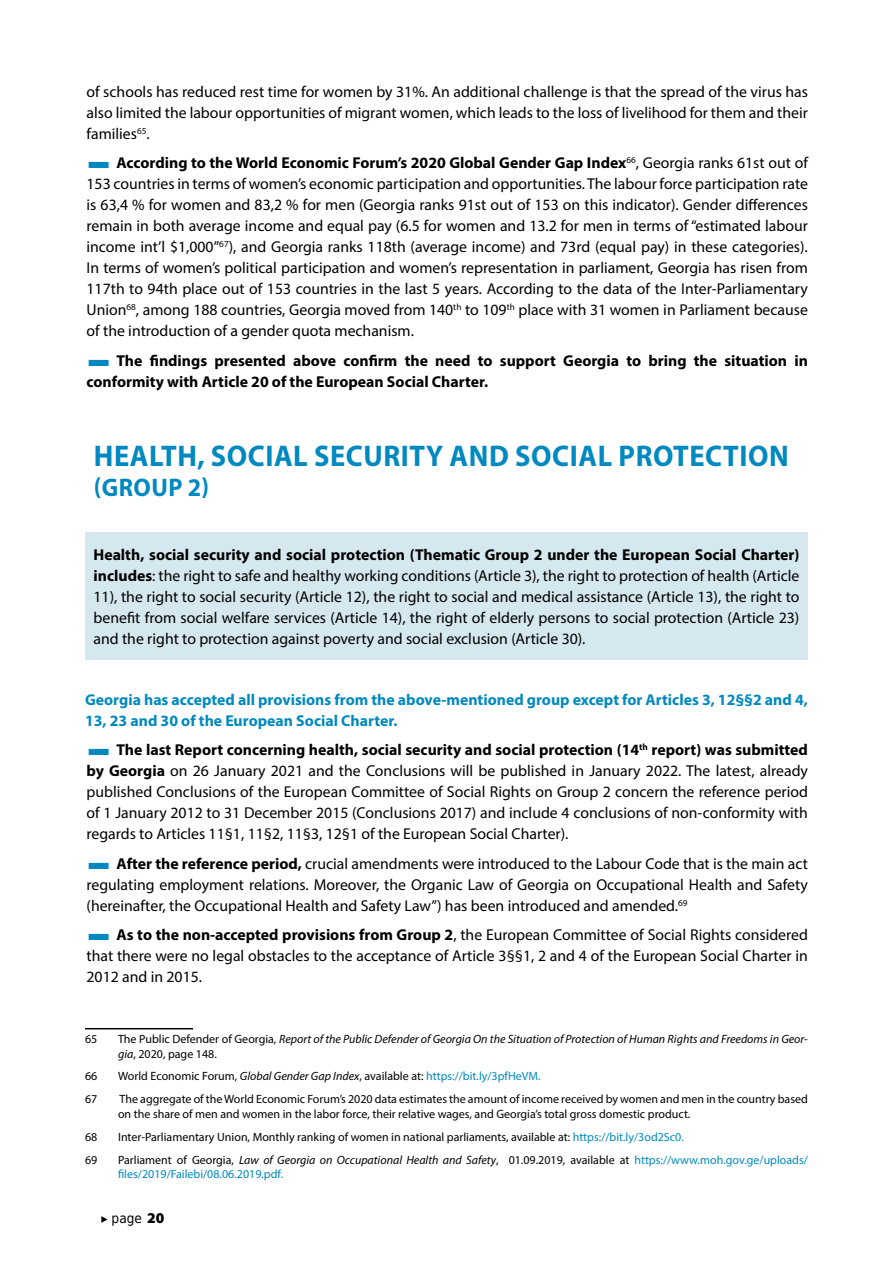
<style>
.page{position:relative;width:893px;height:1263px;background:#fff}
.page>*{position:absolute;margin:0;border:0;box-sizing:border-box;transform-origin:0 0}
.t1{font:700 30px "Myriad Pro";letter-spacing:.02em;color:#0089c0;scale:.95 1}
.t2{font:700 25.5px "Myriad Pro";letter-spacing:.02em;color:#0089c0;scale:.95 1}
.t3{font:15.75px/21px "Myriad Pro";color:#000;text-align:justify}
.t4{font:700 15.75px/21px "Myriad Pro";color:#000}
.t5{font:700 15.75px/21px "Myriad Pro";color:#0089c0}
.t6{font:13.5px "DejaVu Sans Condensed";color:#000}
.t7{font:12px/14.4px "Myriad Pro";color:#000}
.t8{font:12px/14.4px "Myriad Pro";color:#0089c0}
.t9{font:italic 12px/14.4px "Myriad Pro";color:#000}
.s1{font-family:"Lucida Sans Unicode";font-size:10.5px;color:#0089c0}
.s2{font-weight:700}
.s3{font-family:"Lucida Sans Unicode";font-weight:400;font-size:10.5px;color:#0089c0}
.s4{font-style:normal}
.s5{font-style:italic}
.s6{color:#0089c0}
.s7{color:#000}
.s8{font-style:italic;color:#000}
.s9{font-family:"Myriad Pro";font-weight:900;font-size:15px}
</style>
<div class="page">
<div style="left:85px;top:532px;width:723px;height:128px;background:#d5e7ef"></div>
<hr style="left:85px;top:1028px;width:108px;height:1px;background:#000">
<p class="t3" style="left:87px;top:81px;width:723px">of schools has reduced rest time for women by 31%. An additional challenge is that the spread of the virus has also limited the labour opportunities of migrant women, which leads to the loss of livelihood for them and their families<sup>65</sup>.</p>
<p class="t3" style="left:85px;top:152px;width:724px"><span class="s1">■</span> <span class="s2">According to the World Economic Forum’s 2020 Global Gender Gap Index</span><sup>66</sup>, Georgia ranks 61st out of 153 countries in terms of women’s economic participation and opportunities. The labour force participation rate is 63,4 % for women and 83,2 % for men (Georgia ranks 91st out of 153 on this indicator). Gender differences remain in both average income and equal pay (6.5 for women and 13.2 for men in terms of “estimated labour income int’l $1,000”<sup>67</sup>), and Georgia ranks 118th (average income) and 73rd (equal pay) in these categories).<br>In terms of women’s political participation and women’s representation in parliament, Georgia has risen from 117th to 94th place out of 153 countries in the last 5 years. According to the data of the Inter-Parliamentary Union<sup>68</sup>, among 188 countries, Georgia moved from 140<sup>th</sup> to 109<sup>th</sup> place with 31 women in Parliament because of the introduction of a gender quota mechanism.</p>
<p class="t4" style="left:85px;top:350px;width:724px"><span class="s3">■</span> The findings presented above confirm the need to support Georgia to bring the situation in conformity with Article 20 of the European Social Charter.</p>
<h1 class="t1" style="left:94px;top:436px;width:733px">HEALTH, SOCIAL SECURITY AND SOCIAL PROTECTION</h1>
<h2 class="t2" style="left:94px;top:471px;width:123px">(GROUP 2)</h2>
<p class="t3" style="left:94px;top:544px;width:707px"><span class="s2">Health, social security and social protection (Thematic Group 2 under the European Social Charter) includes</span>: the right to safe and healthy working conditions (Article 3), the right to protection of health (Article 11), the right to social security (Article 12), the right to social and medical assistance (Article 13), the right to benefit from social welfare services (Article 14), the right of elderly persons to social protection (Article 23) and the right to protection against poverty and social exclusion (Article 30).</p>
<p class="t5" style="left:85px;top:688px;width:724px">Georgia has accepted all provisions from the above-mentioned group except for Articles 3, 12§§2 and 4,<br>13, 23 and 30 of the European Social Charter.</p>
<p class="t3" style="left:85px;top:739px;width:724px"><span class="s1">■</span> <span class="s2">The last Report concerning health, social security and social protection (14</span><sup>th</sup> <span class="s2">report) was submitted by Georgia</span> on 26 January 2021 and the Conclusions will be published in January 2022. The latest, already published Conclusions of the European Committee of Social Rights on Group 2 concern the reference period of 1 January 2012 to 31 December 2015 (Conclusions 2017) and include 4 conclusions of non-conformity with regards to Articles 11§1, 11§2, 11§3, 12§1 of the European Social Charter).</p>
<p class="t3" style="left:85px;top:853px;width:724px"><span class="s1">■</span> <span class="s2">After the reference period,</span> crucial amendments were introduced to the Labour Code that is the main act regulating employment relations. Moreover, the Organic Law of Georgia on Occupational Health and Safety (hereinafter, the Occupational Health and Safety Law”) has been introduced and amended.<sup>69</sup></p>
<p class="t3" style="left:85px;top:924px;width:724px"><span class="s1">■</span> <span class="s2">As to the non-accepted provisions from Group 2</span>, the European Committee of Social Rights considered that there were no legal obstacles to the acceptance of Article 3§§1, 2 and 4 of the European Social Charter in 2012 and in 2015.</p>
<p class="t7" style="left:85px;top:1032px;width:14px">65</p>
<p class="t9" style="left:118px;top:1032px;width:691px"><span class="s4">The Public Defender of Georgia,</span> Report of the Public Defender of Georgia On the Situation of Protection of Human Rights and Freedoms in Geor&shy;gia<span class="s4">, 2020, page 148.</span></p>
<p class="t7" style="left:85px;top:1069px;width:14px">66</p>
<p class="t7" style="left:118px;top:1069px;width:424px">World Economic Forum, <span class="s5">Global Gender Gap Index</span>, available at: <span class="s6">https://bit.ly/3pfHeVM.</span></p>
<p class="t7" style="left:85px;top:1092px;width:14px">67</p>
<p class="t7" style="left:118px;top:1092px;width:691px">The aggregate of the World Economic Forum’s 2020 data estimates the amount of income received by women and men in the country based on the share of men and women in the labor force, their relative wages, and Georgia’s total gross domestic product.</p>
<p class="t7" style="left:85px;top:1129px;width:14px">68</p>
<p class="t7" style="left:118px;top:1129px;width:567px">Inter-Parliamentary Union, Monthly ranking of women in national parliaments, available at: <span class="s6">https://bit.ly/3od2Sc0.</span></p>
<p class="t7" style="left:85px;top:1152px;width:14px">69</p>
<p class="t8" style="left:118px;top:1152px;width:691px"><span class="s7">Parliament of Georgia,</span> <span class="s8">Law of Georgia on Occupational Health and Safety</span><span class="s7">, 01.09.2019, available at</span> https://www.moh.gov.ge/uploads/ files/2019/Failebi/08.06.2019.pdf.</p>
<p class="t6" style="left:102px;top:1208px;width:64px">▸ page <span class="s9">20</span></p>
</div>
